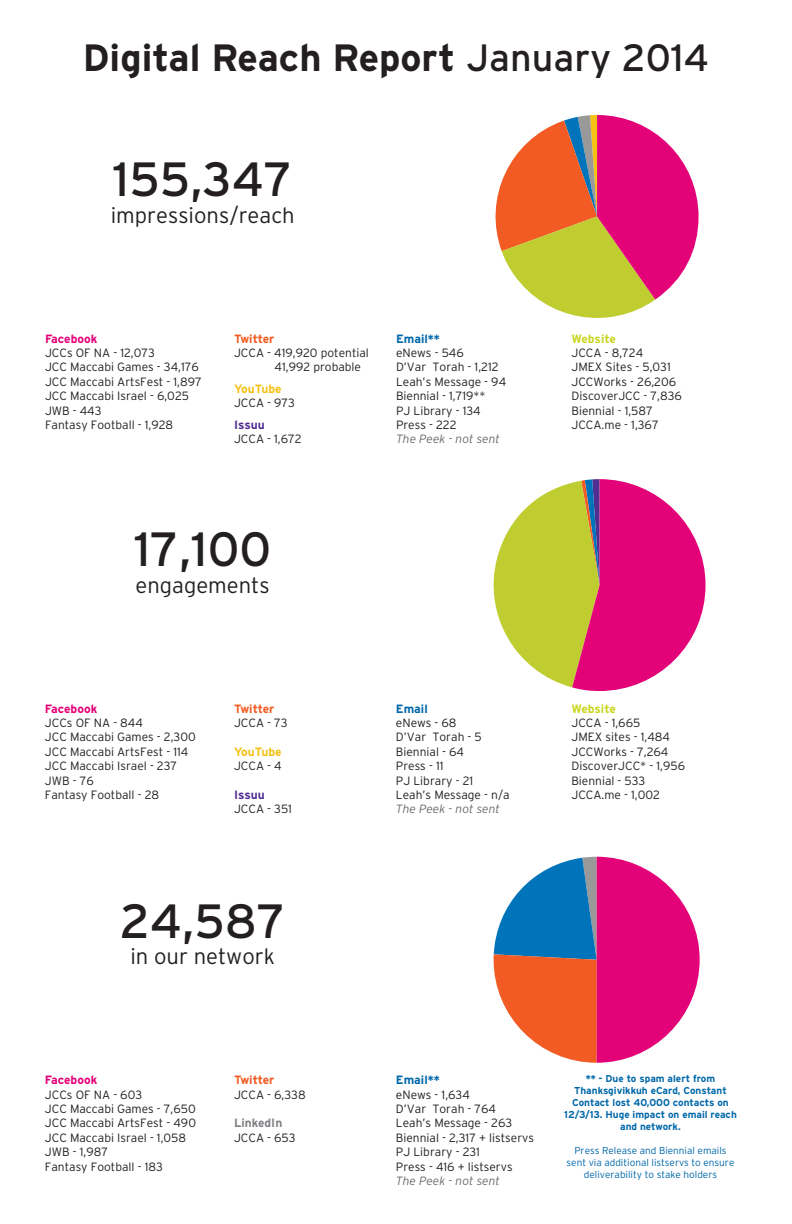
<style>
.page{position:relative;width:792px;height:1224px;background:#fff}
.page>*{position:absolute;margin:0;border:0;box-sizing:border-box;transform-origin:0 0}
.t1{font:48px "Interstate";color:#231f20}
.t2{font:700 38px "Interstate";color:#231f20}
.t3{font:300 22px "Interstate";color:#231f20}
.t4{font:300 12px "Interstate";color:#231f20}
.t5{font:italic 300 12px "Interstate";color:#6c6d70}
.t6{font:700 12px "Interstate";color:#e40278}
.t7{font:700 12px "Interstate";letter-spacing:-.005em;color:#f25b21}
.t8{font:700 12px "Interstate";color:#0068a9}
.t9{font:700 12px "Interstate";color:#f5c115}
.t10{font:700 12px "Interstate";letter-spacing:-.005em;color:#cad623}
.t11{font:700 12px "Interstate";color:#502e92}
.t12{font:700 12px "Interstate";color:#7f8184}
.t13{font:700 10px/12px "Interstate";color:#0068a9;text-align:center}
.t14{font:300 10px/12px "Interstate";color:#0068a9;text-align:center}
.s1{font-weight:400}
</style>
<div class="page">
<svg style="left:496px;top:115px;width:203px;height:203px"></svg>
<svg style="left:494px;top:857px;width:206px;height:206px"></svg>
<svg style="left:494px;top:479px;width:212px;height:212px"></svg>
<p class="t2" style="left:83px;top:37px;width:628px">Digital Reach Report <span class="s1">January 2014</span></p>
<p class="t1" style="left:113px;top:152px;width:181px">155,347</p>
<p class="t3" style="left:111px;top:203px;width:185px">impressions/reach</p>
<p class="t6" style="left:45px;top:332px;width:54px">Facebook</p>
<p class="t4" style="left:45px;top:346px;width:111px">JCCs OF NA - 12,073</p>
<p class="t4" style="left:45px;top:360px;width:155px">JCC Maccabi Games - 34,176</p>
<p class="t4" style="left:45px;top:375px;width:158px">JCC Maccabi ArtsFest - 1,897</p>
<p class="t4" style="left:45px;top:389px;width:146px">JCC Maccabi Israel - 6,025</p>
<p class="t4" style="left:45px;top:404px;width:58px">JWB - 443</p>
<p class="t4" style="left:45px;top:418px;width:130px">Fantasy Football - 1,928</p>
<p class="t7" style="left:234px;top:332px;width:42px">Twitter</p>
<p class="t4" style="left:234px;top:346px;width:136px">JCCA - 419,920 potential</p>
<p class="t4" style="left:275px;top:360px;width:88px">41,992 probable</p>
<p class="t9" style="left:234px;top:382px;width:49px">YouTube</p>
<p class="t4" style="left:234px;top:396px;width:63px">JCCA - 973</p>
<p class="t11" style="left:234px;top:418px;width:32px">Issuu</p>
<p class="t4" style="left:234px;top:432px;width:69px">JCCA - 1,672</p>
<p class="t8" style="left:396px;top:332px;width:45px">Email**</p>
<p class="t4" style="left:396px;top:346px;width:69px">eNews - 546</p>
<p class="t4" style="left:396px;top:360px;width:104px">D’Var Torah - 1,212</p>
<p class="t4" style="left:396px;top:375px;width:112px">Leah’s Message - 94</p>
<p class="t4" style="left:396px;top:389px;width:91px">Biennial - 1,719**</p>
<p class="t4" style="left:396px;top:404px;width:86px">PJ Library - 134</p>
<p class="t4" style="left:396px;top:418px;width:62px">Press - 222</p>
<p class="t5" style="left:396px;top:434px;width:105px">The Peek - not sent</p>
<p class="t1" style="left:134px;top:522px;width:139px">17,100</p>
<p class="t3" style="left:136px;top:573px;width:136px">engagements</p>
<p class="t6" style="left:45px;top:702px;width:54px">Facebook</p>
<p class="t4" style="left:45px;top:716px;width:100px">JCCs OF NA - 844</p>
<p class="t4" style="left:45px;top:730px;width:152px">JCC Maccabi Games - 2,300</p>
<p class="t4" style="left:45px;top:745px;width:145px">JCC Maccabi ArtsFest - 114</p>
<p class="t4" style="left:45px;top:759px;width:134px">JCC Maccabi Israel - 237</p>
<p class="t4" style="left:45px;top:774px;width:50px">JWB - 76</p>
<p class="t4" style="left:45px;top:788px;width:116px">Fantasy Football - 28</p>
<p class="t7" style="left:234px;top:702px;width:42px">Twitter</p>
<p class="t4" style="left:234px;top:716px;width:55px">JCCA - 73</p>
<p class="t9" style="left:234px;top:745px;width:49px">YouTube</p>
<p class="t4" style="left:234px;top:759px;width:49px">JCCA - 4</p>
<p class="t11" style="left:234px;top:788px;width:32px">Issuu</p>
<p class="t4" style="left:234px;top:802px;width:60px">JCCA - 351</p>
<p class="t1" style="left:120px;top:894px;width:167px">24,587</p>
<p class="t3" style="left:130px;top:944px;width:146px">in our network</p>
<p class="t8" style="left:396px;top:702px;width:33px">Email</p>
<p class="t4" style="left:396px;top:716px;width:62px">eNews - 68</p>
<p class="t4" style="left:396px;top:730px;width:87px">D’Var Torah - 5</p>
<p class="t4" style="left:396px;top:745px;width:70px">Biennial - 64</p>
<p class="t4" style="left:396px;top:759px;width:49px">Press - 11</p>
<p class="t4" style="left:396px;top:774px;width:79px">PJ Library - 21</p>
<p class="t4" style="left:396px;top:788px;width:115px">Leah’s Message - n/a</p>
<p class="t5" style="left:396px;top:804px;width:105px">The Peek - not sent</p>
<p class="t10" style="left:572px;top:332px;width:46px">Website</p>
<p class="t4" style="left:572px;top:346px;width:73px">JCCA - 8,724</p>
<p class="t4" style="left:572px;top:360px;width:101px">JMEX Sites - 5,031</p>
<p class="t4" style="left:572px;top:375px;width:106px">JCCWorks - 26,206</p>
<p class="t4" style="left:572px;top:389px;width:112px">DiscoverJCC - 7,836</p>
<p class="t4" style="left:572px;top:404px;width:83px">Biennial - 1,587</p>
<p class="t4" style="left:572px;top:418px;width:89px">JCCA.me - 1,367</p>
<p class="t10" style="left:571px;top:702px;width:46px">Website</p>
<p class="t4" style="left:571px;top:716px;width:70px">JCCA - 1,665</p>
<p class="t4" style="left:571px;top:730px;width:100px">JMEX sites - 1,484</p>
<p class="t4" style="left:571px;top:745px;width:98px">JCCWorks - 7,264</p>
<p class="t4" style="left:571px;top:759px;width:115px">DiscoverJCC* - 1,956</p>
<p class="t4" style="left:571px;top:774px;width:75px">Biennial - 533</p>
<p class="t4" style="left:571px;top:788px;width:90px">JCCA.me - 1,002</p>
<p class="t6" style="left:45px;top:1073px;width:54px">Facebook</p>
<p class="t4" style="left:45px;top:1088px;width:99px">JCCs OF NA - 603</p>
<p class="t4" style="left:45px;top:1102px;width:152px">JCC Maccabi Games - 7,650</p>
<p class="t4" style="left:45px;top:1116px;width:153px">JCC Maccabi ArtsFest - 490</p>
<p class="t4" style="left:45px;top:1131px;width:143px">JCC Maccabi Israel - 1,058</p>
<p class="t4" style="left:45px;top:1145px;width:65px">JWB - 1,987</p>
<p class="t4" style="left:45px;top:1160px;width:119px">Fantasy Football - 183</p>
<p class="t7" style="left:234px;top:1073px;width:42px">Twitter</p>
<p class="t4" style="left:234px;top:1088px;width:73px">JCCA - 6,338</p>
<p class="t12" style="left:234px;top:1116px;width:50px">LinkedIn</p>
<p class="t4" style="left:234px;top:1131px;width:63px">JCCA - 653</p>
<p class="t8" style="left:396px;top:1073px;width:45px">Email**</p>
<p class="t4" style="left:396px;top:1088px;width:75px">eNews - 1,634</p>
<p class="t4" style="left:396px;top:1102px;width:102px">D’Var Torah - 764</p>
<p class="t4" style="left:396px;top:1116px;width:118px">Leah’s Message - 263</p>
<p class="t4" style="left:396px;top:1131px;width:140px">Biennial - 2,317 + listservs</p>
<p class="t4" style="left:396px;top:1145px;width:86px">PJ Library - 231</p>
<p class="t4" style="left:396px;top:1160px;width:118px">Press - 416 + listservs</p>
<p class="t5" style="left:396px;top:1175px;width:105px">The Peek - not sent</p>
<p class="t13" style="left:564px;top:1073px;width:174px">** - Due to spam alert from<br>Thanksgivikkuh eCard, Constant<br>Contact lost 40,000 contacts on<br>12/3/13. Huge impact on email reach and network.</p>
<p class="t14" style="left:567px;top:1145px;width:169px">Press Release and Biennial emails sent via additional listservs to ensure deliverability to stake holders</p>
</div>
